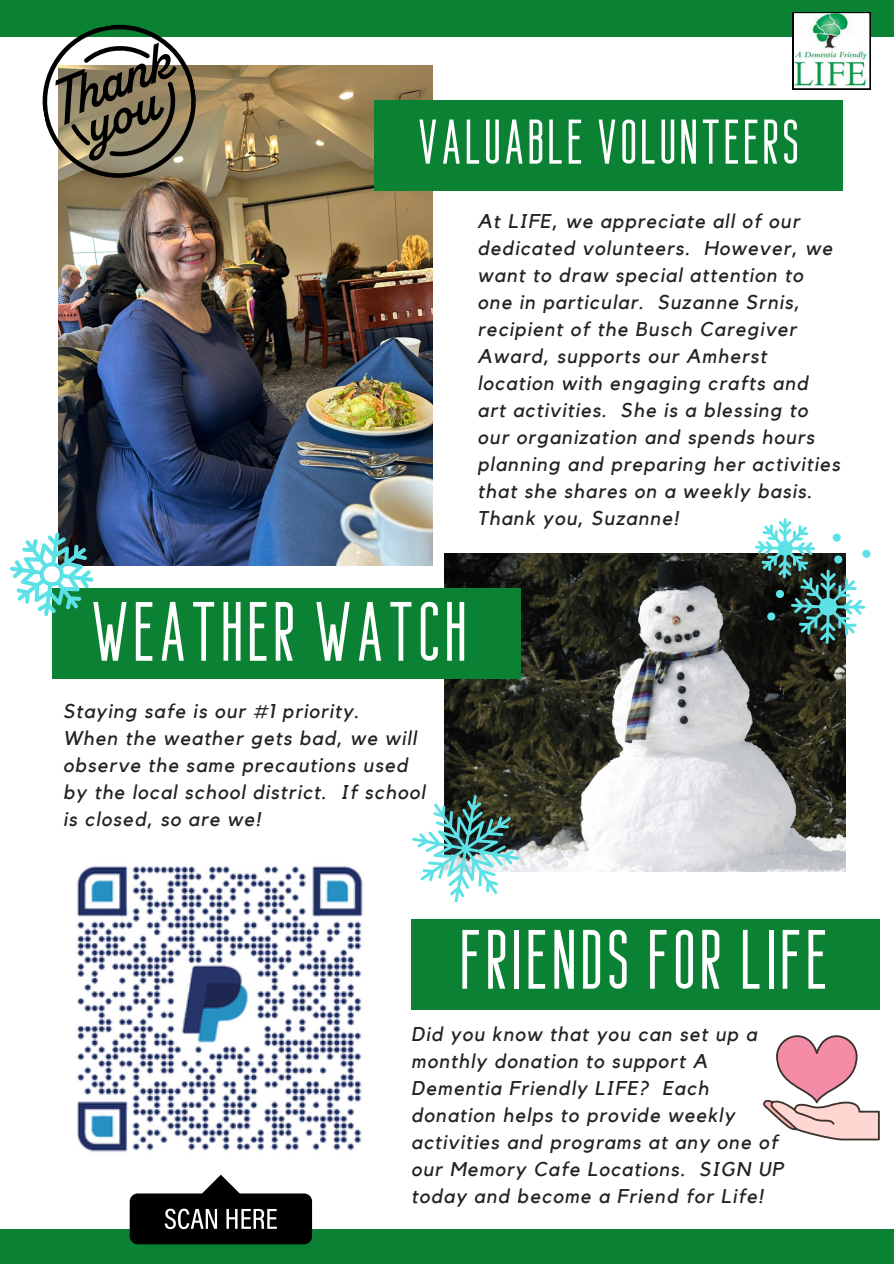
<style>
.page{position:relative;width:894px;height:1264px;background:#fff}
.page>*{position:absolute;margin:0;border:0;box-sizing:border-box;transform-origin:0 0}
.t1{font:84px "Bondie";letter-spacing:.01em;color:#fff}
.t2{font:63px "Bondie";letter-spacing:.01em;color:#fff}
.t3{font:italic 19.8px/27px "Kollektif";letter-spacing:.06em;color:#222}
</style>
<div class="page">
<div style="left:0;top:1229px;width:893px;height:34px;background:#0b8233"></div>
<div style="left:0;top:0;width:893px;height:37px;background:#0b8233"></div>
<img style="left:58px;top:65px;width:375px;height:500px">
<img style="left:445px;top:553px;width:400px;height:318px">
<img style="left:77px;top:866px;width:286px;height:286px">
<div style="left:374px;top:101px;width:468px;height:90px;background:#0b8233"></div>
<div style="left:52px;top:589px;width:468px;height:90px;background:#0b8233"></div>
<div style="left:411px;top:919px;width:468px;height:90px;background:#0b8233"></div>
<svg style="left:792px;top:12px;width:78px;height:77px"></svg>
<svg style="left:130px;top:1174px;width:182px;height:70px"></svg>
<svg style="left:763px;top:1035px;width:116px;height:105px"></svg>
<hr style="left:783px;top:518px;width:3px;height:25px;background:#5ce1e6">
<svg style="left:754px;top:521px;width:116px;height:123px"></svg>
<svg style="left:412px;top:785px;width:117px;height:118px"></svg>
<svg style="left:10px;top:526px;width:89px;height:90px"></svg>
<svg style="left:42px;top:24px;width:166px;height:166px"></svg>
<p class="t2" style="left:416px;top:107px;width:385px">VALUABLE VOLUNTEERS</p>
<p class="t3" style="left:477px;top:208px;width:364px">At LIFE, we appreciate all of our dedicated volunteers. However, we want to draw special attention to one in particular. Suzanne Srnis, recipient of the Busch Caregiver<br>Award, supports our Amherst location with engaging crafts and art activities. She is a blessing to our organization and spends hours planning and preparing her activities that she shares on a weekly basis.<br>Thank you, Suzanne!</p>
<p class="t1" style="left:89px;top:585px;width:381px">WEATHER WATCH</p>
<p class="t3" style="left:63px;top:698px;width:363px">Staying safe is our #1 priority.<br>When the weather gets bad, we will observe the same precautions used by the local school district. If school is closed, so are we!</p>
<p class="t1" style="left:458px;top:913px;width:372px">FRIENDS FOR LIFE</p>
<p class="t3" style="left:411px;top:1020px;width:373px">Did you know that you can set up a monthly donation to support A<br>Dementia Friendly LIFE? Each donation helps to provide weekly activities and programs at any one of our Memory Cafe Locations. SIGN UP today and become a Friend for Life!</p>
</div>
